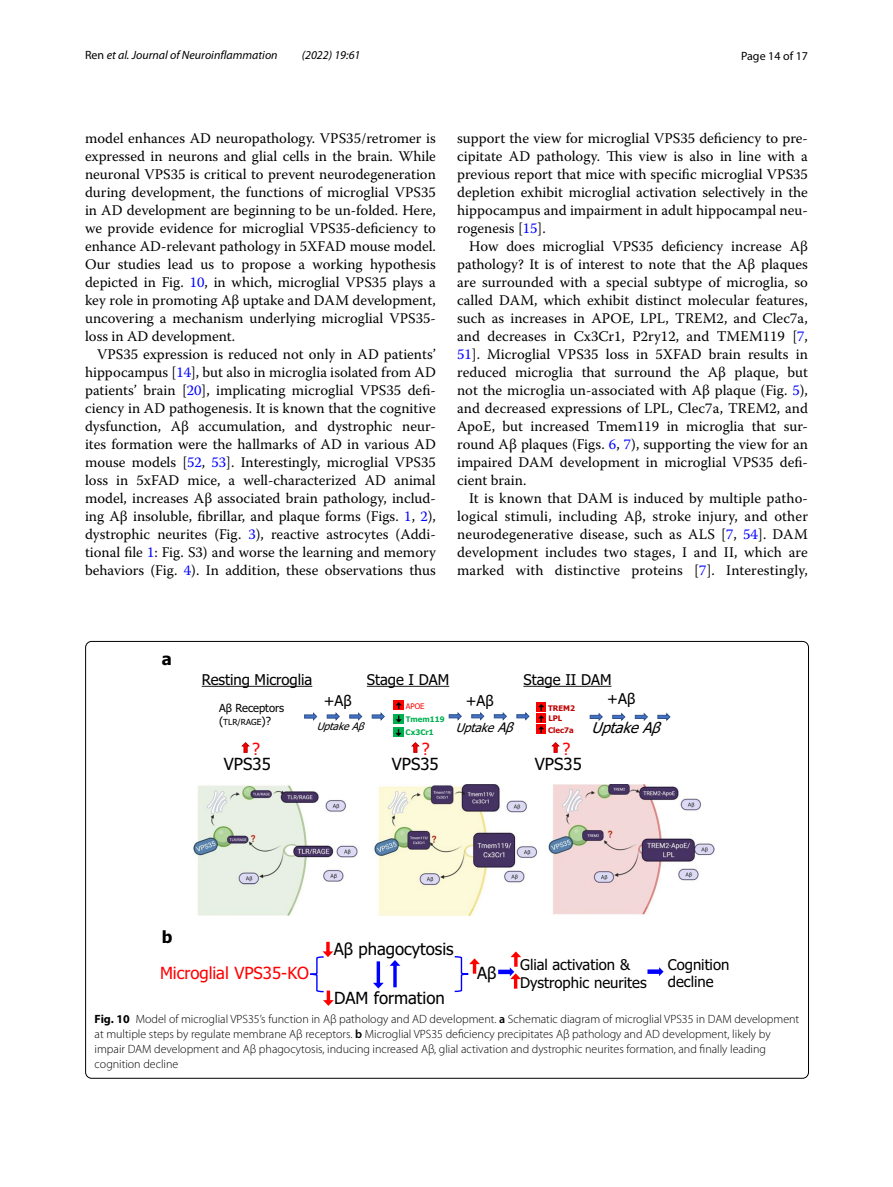
<style>
.page{position:relative;width:893px;height:1187px;background:#fff}
.page>*{position:absolute;margin:0;border:0;box-sizing:border-box;transform-origin:0 0}
.t1{font:16.8px "Tahoma 13";color:#000}
.t2{font:16.8px "Tahoma 13";letter-spacing:-.005em;color:#f00}
.t3{font:16.8px "Tahoma Bold 12";color:#000}
.t4{font:14.85px/17.9px "Tahoma 13";color:#000}
.t5{font:italic 14.85px "Tahoma 13";color:#000}
.t6{font:14.7px/18px "Warnock Pro";color:#000;text-align:justify}
.t7{font:300 12px/15px "Myriad Pro";color:#000}
.t8{font:italic 12px "Myriad Pro";color:#000}
.t9{font:12px "Myriad Pro";color:#000}
.t10{font:italic 12px "Tahoma 13";color:#000}
.t11{font:11.1px "Tahoma 13";color:#000}
.t12{font:italic 10.35px "Tahoma 13";color:#000}
.t13{font:8.4px "Tahoma 13";color:#000}
.t14{font:7.65px "Tahoma Bold 12";color:#c00000}
.t15{font:7.65px "Tahoma Bold 12";color:#00b050}
.t16{font:7.65px "Tahoma 13";color:#f00}
.s1{font-style:normal}
.s2{color:#00f}
.s3{font-size:11.1px}
.s4{font-size:13.05px}
.s5{font-weight:700}
.s6{font-weight:600}
</style>
<div class="page">
<img style="left:194px;top:784px;width:520px;height:131px">
<svg style="left:202px;top:685px;width:110px;height:1px"></svg>
<svg style="left:241px;top:742px;width:9px;height:11px"></svg>
<svg style="left:304px;top:712px;width:14px;height:9px"></svg>
<svg style="left:367px;top:685px;width:82px;height:1px"></svg>
<svg style="left:326px;top:712px;width:14px;height:9px"></svg>
<svg style="left:523px;top:685px;width:88px;height:1px"></svg>
<svg style="left:349px;top:712px;width:14px;height:9px"></svg>
<svg style="left:371px;top:712px;width:14px;height:9px"></svg>
<svg style="left:448px;top:712px;width:14px;height:9px"></svg>
<svg style="left:471px;top:712px;width:14px;height:9px"></svg>
<svg style="left:493px;top:712px;width:14px;height:9px"></svg>
<svg style="left:516px;top:712px;width:14px;height:9px"></svg>
<svg style="left:589px;top:712px;width:14px;height:9px"></svg>
<svg style="left:612px;top:712px;width:14px;height:9px"></svg>
<svg style="left:634px;top:712px;width:14px;height:9px"></svg>
<svg style="left:657px;top:712px;width:14px;height:9px"></svg>
<div style="left:394px;top:700px;width:10px;height:10px;background:#f00"></div>
<svg style="left:396px;top:702px;width:6px;height:6px"></svg>
<div style="left:394px;top:713px;width:10px;height:10px;background:#00b050"></div>
<svg style="left:396px;top:715px;width:6px;height:7px"></svg>
<div style="left:536px;top:702px;width:10px;height:9px;background:#f00"></div>
<div style="left:393px;top:727px;width:11px;height:10px;background:#00b050"></div>
<svg style="left:395px;top:729px;width:7px;height:7px"></svg>
<div style="left:536px;top:713px;width:10px;height:10px;background:#f00"></div>
<div style="left:536px;top:724px;width:10px;height:10px;background:#f00"></div>
<svg style="left:538px;top:704px;width:6px;height:29px"></svg>
<svg style="left:411px;top:742px;width:9px;height:11px"></svg>
<svg style="left:551px;top:742px;width:9px;height:11px"></svg>
<svg style="left:310px;top:941px;width:170px;height:64px"></svg>
<svg style="left:498px;top:951px;width:23px;height:37px"></svg>
<svg style="left:647px;top:967px;width:17px;height:9px"></svg>
<p class="t8" style="left:85px;top:48px;width:194px"><span class="s1">Ren</span> et al. Journal of Neuroinflammation</p>
<p class="t8" style="left:302px;top:48px;width:60px">(2022) 19:61</p>
<p class="t9" style="left:741px;top:48px;width:68px">Page 14 of 17</p>
<p class="t6" style="left:85px;top:128px;width:352px">model enhances AD neuropathology. VPS35/retromer is expressed in neurons and glial cells in the brain. While neuronal VPS35 is critical to prevent neurodegeneration during development, the functions of microglial VPS35 in AD development are beginning to be un-folded. Here, we provide evidence for microglial VPS35-deficiency to enhance AD-relevant pathology in 5XFAD mouse model.<br>Our studies lead us to propose a working hypothesis depicted in Fig. <span class="s2">10</span>, in which, microglial VPS35 plays a key role in promoting Aβ uptake and DAM development, uncovering a mechanism underlying microglial VPS35- loss in AD development.</p>
<p class="t6" style="left:85px;top:344px;width:352px;text-indent:12px">VPS35 expression is reduced not only in AD patients’ hippocampus [<span class="s2">14</span>], but also in microglia isolated from AD patients’ brain [<span class="s2">20</span>], implicating microglial VPS35 defi&shy;ciency in AD pathogenesis. It is known that the cognitive dysfunction, Aβ accumulation, and dystrophic neur&shy;ites formation were the hallmarks of AD in various AD mouse models [<span class="s2">52</span>, <span class="s2">53</span>]. Interestingly, microglial VPS35 loss in 5xFAD mice, a well-characterized AD animal model, increases Aβ associated brain pathology, includ&shy;ing Aβ insoluble, fibrillar, and plaque forms (Figs. <span class="s2">1</span>, <span class="s2">2</span>), dystrophic neurites (Fig. <span class="s2">3</span>), reactive astrocytes (Addi&shy;tional file <span class="s2">1</span>: Fig. S3) and worse the learning and memory behaviors (Fig. <span class="s2">4</span>). In addition, these observations thus</p>
<p class="t6" style="left:457px;top:128px;width:352px">support the view for microglial VPS35 deficiency to pre&shy;cipitate AD pathology. This view is also in line with a previous report that mice with specific microglial VPS35 depletion exhibit microglial activation selectively in the hippocampus and impairment in adult hippocampal neu&shy;rogenesis [<span class="s2">15</span>].</p>
<p class="t6" style="left:457px;top:236px;width:352px;text-indent:12px">How does microglial VPS35 deficiency increase Aβ pathology? It is of interest to note that the Aβ plaques are surrounded with a special subtype of microglia, so called DAM, which exhibit distinct molecular features, such as increases in APOE, LPL, TREM2, and Clec7a, and decreases in Cx3Cr1, P2ry12, and TMEM119 [<span class="s2">7</span>, <span class="s2">51</span>]. Microglial VPS35 loss in 5XFAD brain results in reduced microglia that surround the Aβ plaque, but not the microglia un-associated with Aβ plaque (Fig. <span class="s2">5</span>), and decreased expressions of LPL, Clec7a, TREM2, and ApoE, but increased Tmem119 in microglia that sur&shy;round Aβ plaques (Figs. <span class="s2">6</span>, <span class="s2">7</span>), supporting the view for an impaired DAM development in microglial VPS35 defi&shy;cient brain.</p>
<p class="t6" style="left:457px;top:488px;width:352px;text-indent:12px">It is known that DAM is induced by multiple patho&shy;logical stimuli, including Aβ, stroke injury, and other neurodegenerative disease, such as ALS [<span class="s2">7</span>, <span class="s2">54</span>]. DAM development includes two stages, I and II, which are marked with distinctive proteins [<span class="s2">7</span>]. Interestingly,</p>
<p class="t3" style="left:162px;top:647px;width:12px">a</p>
<p class="t4" style="left:202px;top:669px;width:112px">Resting Microglia</p>
<p class="t4" style="left:367px;top:669px;width:84px">Stage I DAM</p>
<p class="t4" style="left:523px;top:669px;width:90px">Stage II DAM</p>
<p class="t11" style="left:219px;top:700px;width:66px">Aβ Receptors</p>
<p class="t13" style="left:219px;top:716px;width:53px"><span class="s3">(</span>TLR/RAGE<span class="s3">)?</span></p>
<p class="t4" style="left:324px;top:690px;width:30px">+Aβ</p>
<p class="t12" style="left:317px;top:718px;width:52px">UptakeAβ</p>
<p class="t16" style="left:406px;top:700px;width:20px">APOE</p>
<p class="t15" style="left:406px;top:713px;width:40px">Tmem119</p>
<p class="t15" style="left:406px;top:726px;width:30px">Cx3Cr1</p>
<p class="t4" style="left:466px;top:690px;width:30px">+Aβ</p>
<p class="t10" style="left:456px;top:720px;width:63px">Uptake <span class="s4">Aβ</span></p>
<p class="t14" style="left:548px;top:702px;width:28px">TREM2</p>
<p class="t14" style="left:548px;top:713px;width:15px">LPL</p>
<p class="t14" style="left:548px;top:724px;width:27px">Clec7a</p>
<p class="t4" style="left:607px;top:689px;width:30px">+Aβ</p>
<p class="t5" style="left:592px;top:717px;width:76px">UptakeAβ</p>
<p class="t2" style="left:252px;top:737px;width:9px">?</p>
<p class="t2" style="left:422px;top:737px;width:9px">?</p>
<p class="t2" style="left:562px;top:737px;width:9px">?</p>
<p class="t1" style="left:224px;top:752px;width:48px">VPS35</p>
<p class="t1" style="left:392px;top:752px;width:48px">VPS35</p>
<p class="t1" style="left:535px;top:752px;width:48px">VPS35</p>
<p class="t3" style="left:162px;top:925px;width:12px">b</p>
<p class="t2" style="left:160px;top:961px;width:151px">Microglial VPS35-KO</p>
<p class="t1" style="left:334px;top:937px;width:121px">Aβ phagocytosis</p>
<p class="t1" style="left:334px;top:986px;width:112px">DAM formation</p>
<p class="t1" style="left:477px;top:961px;width:21px">Aβ</p>
<p class="t4" style="left:668px;top:954px;width:63px">Cognition decline</p>
<p class="t4" style="left:520px;top:955px;width:128px">Glial activation &amp;<br>Dystrophic neurites</p>
<p class="t7" style="left:95px;top:1011px;width:706px"><span class="s5">Fig. 10</span> Model of microglial VPS35’s function in Aβ pathology and AD development. <span class="s6">a</span> Schematic diagram of microglial VPS35 in DAM development at multiple steps by regulate membrane Aβ receptors. <span class="s6">b</span> Microglial VPS35 deficiency precipitates Aβ pathology and AD development, likely by impair DAM development and Aβ phagocytosis, inducing increased Aβ, glial activation and dystrophic neurites formation, and finally leading cognition decline</p>
</div>
